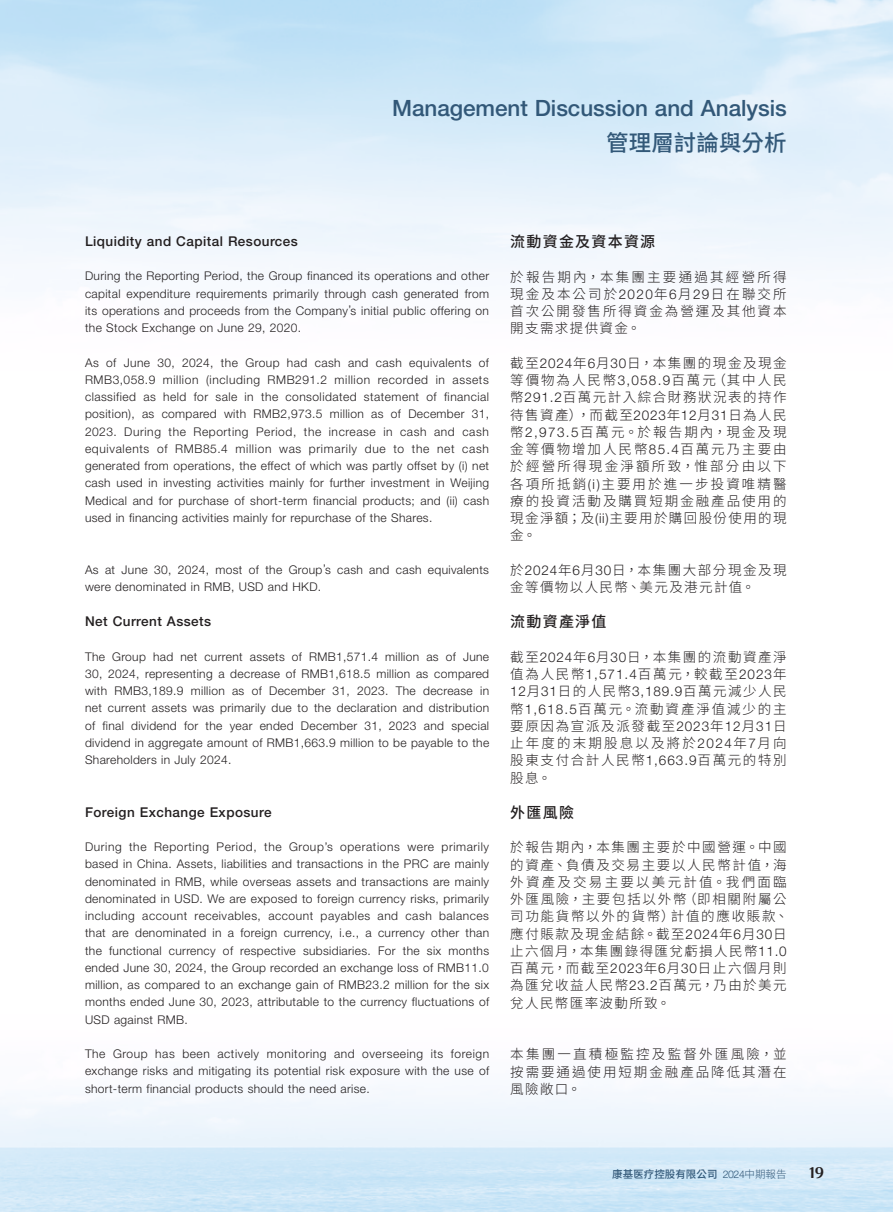
<style>
.page{position:relative;width:893px;height:1212px;background:#fff}
.page>*{position:absolute;margin:0;border:0;box-sizing:border-box;transform-origin:0 0}
.t1{font:500 22.5px "Helvetica Neue LT Std";color:#325878}
.t2{font:500 22.5px "Source Han Sans TC";letter-spacing:.005em;color:#325878}
.C_Heading_2{font:500 15px "Source Han Sans TC";letter-spacing:.085em;color:#231f20}
.t3{font:700 15px "Accent Graphic";color:#231f20}
.C_Body_Text{font:300 13.5px/17.2px "Source Han Sans TC";letter-spacing:.125em;color:#231f20;text-align:justify}
.Heading_2{font:500 13.5px "Helvetica Neue LT Std";letter-spacing:.035em;color:#231f20}
.C_Body_Text-2{font:300 13.5px/17.2px "Source Han Sans TC";letter-spacing:.105em;color:#231f20}
.Body_Text{font:300 12px/17.2px "Helvetica Neue LT Std";letter-spacing:.03em;color:#231f20;text-align:justify}
.t4{font:500 10.5px "Source Han Sans TC";letter-spacing:.005em;color:#325878}
.s1{font-family:"Helvetica Neue LT Std"}
.s2{font-family:"Helvetica Neue LT Std";font-weight:300}
.s3{font-weight:300}
</style>
<div class="page">
<h1 class="t1" style="left:392px;top:94px;width:396px">Management Discussion and Analysis</h1>
<h1 class="t2" style="left:606px;top:130px;width:182px">管理層討論與分析</h1>
<p class="Heading_2" style="left:85px;top:233px;width:214px">Liquidity and Capital Resources</p>
<p class="Body_Text" style="left:85px;top:267px;width:406px">During the Reporting Period, the Group financed its operations and other capital expenditure requirements primarily through cash generated from its operations and proceeds from the Company’s initial public offering on the Stock Exchange on June 29, 2020.</p>
<p class="Body_Text" style="left:85px;top:353px;width:406px">As of June 30, 2024, the Group had cash and cash equivalents of RMB3,058.9 million (including RMB291.2 million recorded in assets classified as held for sale in the consolidated statement of financial position), as compared with RMB2,973.5 million as of December 31, 2023. During the Reporting Period, the increase in cash and cash equivalents of RMB85.4 million was primarily due to the net cash generated from operations, the effect of which was partly offset by (i) net cash used in investing activities mainly for further investment in Weijing Medical and for purchase of short-term financial products; and (ii) cash used in financing activities mainly for repurchase of the Shares.</p>
<p class="Body_Text" style="left:85px;top:560px;width:406px">As at June 30, 2024, most of the Group’s cash and cash equivalents were denominated in RMB, USD and HKD.</p>
<p class="Heading_2" style="left:85px;top:613px;width:128px">Net Current Assets</p>
<p class="Body_Text" style="left:85px;top:647px;width:406px">The Group had net current assets of RMB1,571.4 million as of June 30, 2024, representing a decrease of RMB1,618.5 million as compared with RMB3,189.9 million as of December 31, 2023. The decrease in net current assets was primarily due to the declaration and distribution of final dividend for the year ended December 31, 2023 and special dividend in aggregate amount of RMB1,663.9 million to be payable to the Shareholders in July 2024.</p>
<p class="Heading_2" style="left:85px;top:804px;width:188px">Foreign Exchange Exposure</p>
<p class="Body_Text" style="left:85px;top:838px;width:406px">During the Reporting Period, the Group’s operations were primarily based in China. Assets, liabilities and transactions in the PRC are mainly denominated in RMB, while overseas assets and transactions are mainly denominated in USD. We are exposed to foreign currency risks, primarily including account receivables, account payables and cash balances that are denominated in a foreign currency, i.e., a currency other than the functional currency of respective subsidiaries. For the six months ended June 30, 2024, the Group recorded an exchange loss of RMB11.0 million, as compared to an exchange gain of RMB23.2 million for the six months ended June 30, 2023, attributable to the currency fluctuations of USD against RMB.</p>
<p class="Body_Text" style="left:85px;top:1045px;width:406px">The Group has been actively monitoring and overseeing its foreign exchange risks and mitigating its potential risk exposure with the use of short-term financial products should the need arise.</p>
<p class="C_Heading_2" style="left:510px;top:233px;width:146px">流動資金及資本資源</p>
<p class="C_Body_Text" style="left:510px;top:268px;width:278px">於報告期內，本集團主要通過其經營所得現金及本公司於<span class="s1">2020</span>年<span class="s1">6</span>月<span class="s1">29</span>日在聯交所首次公開發售所得資金為營運及其他資本開支需求提供資金。</p>
<p class="C_Body_Text" style="left:510px;top:355px;width:278px">截至<span class="s1">2024</span>年<span class="s1">6</span>月<span class="s1">30</span>日，本集團的現金及現金等價物為人民幣<span class="s1">3,058.9</span>百萬元（其中人民幣<span class="s1">291.2</span>百萬元計入綜合財務狀況表的持作待售資產），而截至<span class="s1">2023</span>年<span class="s1">12</span>月<span class="s1">31</span>日為人民幣<span class="s1">2,973.5</span>百萬元。於報告期內，現金及現金等價物增加人民幣<span class="s1">85.4</span>百萬元乃主要由於經營所得現金淨額所致，惟部分由以下各項所抵銷<span class="s1">(i)</span>主要用於進一步投資唯精醫療的投資活動及購買短期金融產品使用的現金淨額；及<span class="s1">(ii)</span>主要用於購回股份使用的現金。</p>
<p class="C_Body_Text-2" style="left:510px;top:562px;width:278px">於<span class="s1">2024</span>年<span class="s1">6</span>月<span class="s1">30</span>日，本集團大部分現金及現金等價物以人民幣、美元及港元計值。</p>
<p class="C_Heading_2" style="left:510px;top:613px;width:98px">流動資產淨值</p>
<p class="C_Body_Text" style="left:510px;top:649px;width:278px">截至<span class="s1">2024</span>年<span class="s1">6</span>月<span class="s1">30</span>日，本集團的流動資產淨值為人民幣<span class="s1">1,571.4</span>百萬元，較截至<span class="s1">2023</span>年<span class="s1">12</span>月<span class="s1">31</span>日的人民幣<span class="s1">3,189.9</span>百萬元減少人民幣<span class="s1">1,618.5</span>百萬元。流動資產淨值減少的主要原因為宣派及派發截至<span class="s1">2023</span>年<span class="s1">12</span>月<span class="s1">31</span>日止年度的末期股息以及將於<span class="s1">2024</span>年<span class="s1">7</span>月向股東支付合計人民幣<span class="s1">1,663.9</span>百萬元的特別股息。</p>
<p class="C_Heading_2" style="left:510px;top:804px;width:65px">外匯風險</p>
<p class="C_Body_Text" style="left:510px;top:839px;width:280px;text-align:left">於報告期內，本集團主要於中國營運。中國的資產、負債及交易主要以人民幣計值，海外資產及交易主要以美元計值。我們面臨外匯風險，主要包括以外幣（即相關附屬公司功能貨幣以外的貨幣）計值的應收賬款、應付賬款及現金結餘。截至<span class="s1">2024</span>年<span class="s1">6</span>月<span class="s1">30</span>日止六個月，本集團錄得匯兌虧損人民幣<span class="s1">11.0</span>百萬元，而截至<span class="s1">2023</span>年<span class="s1">6</span>月<span class="s1">30</span>日止六個月則為匯兌收益人民幣<span class="s1">23.2</span>百萬元，乃由於美元兌人民幣匯率波動所致。</p>
<p class="C_Body_Text" style="left:510px;top:1046px;width:278px">本集團一直積極監控及監督外匯風險，並按需要通過使用短期金融產品降低其潛在風險敞口。</p>
<p class="t4" style="left:612px;top:1168px;width:176px">康基医疗控股有限公司 <span class="s2">2024</span><span class="s3">中期報告</span></p>
<p class="t3" style="left:809px;top:1161px;width:17px">19</p>
</div>
